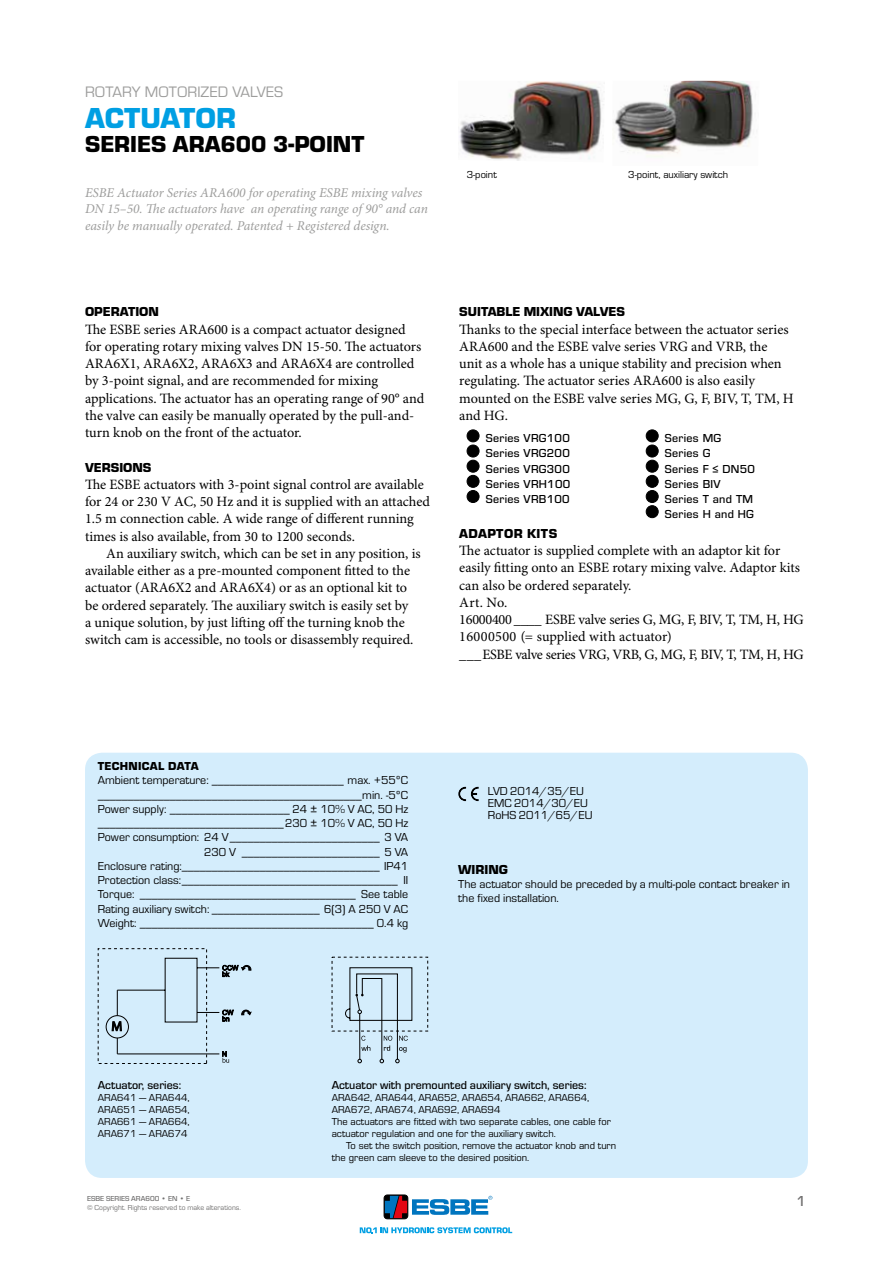
<style>
.page{position:relative;width:893px;height:1263px;background:#fff}
.page>*{position:absolute;margin:0;border:0;box-sizing:border-box;transform-origin:0 0}
.t1{font:700 30px "ESBE Eurostile";color:#009fe3}
.t2{font:700 24px "ESBE Eurostile";color:#000}
.t3{font:15.75px "ESBE Eurostile";color:#9d9d9c}
.t4{font:500 15px "ESBE Eurostile";color:#706f6f}
.t5{font:14.25px/17.2px "Minion Pro";color:#000}
.t6{font:italic 13.5px/16.5px "Minion Pro";letter-spacing:-.01em;color:#9d9d9c}
.t7{font:700 13.5px "ESBE Eurostile";color:#000}
.t8{font:700 13.5px "ESBE Eurostile";letter-spacing:.025em;color:#000}
.t9{font:500 13.5px "Eurostile OT";color:#000}
.t10{font:12px/14.2px "ESBE Eurostile";color:#000}
.t11{font:500 12px/15.1px "ESBE Eurostile";letter-spacing:.025em;color:#000;text-align:justify}
.t12{font:500 12px "ESBE Eurostile";color:#000}
.t13{font:700 12px "ESBE Eurostile";letter-spacing:.025em;color:#000}
.t14{font:10.5px/12px "ESBE Eurostile";color:#000}
.t15{font:7.5px "ESBE Eurostile";color:#706f6f}
.t16{font:500 7.5px "ESBE Eurostile";color:#706f6f}
</style>
<div class="page">
<div style="left:85px;top:753px;width:723px;height:425px;background:#d4edfc;border-radius:17px"></div>
<div style="left:98px;top:948px;width:109px;height:116px;border:1px dashed #000"></div>
<svg style="left:105px;top:957px;width:146px;height:106px"></svg>
<svg style="left:345px;top:967px;width:67px;height:96px"></svg>
<svg style="left:458px;top:787px;width:21px;height:14px"></svg>
<img style="left:459px;top:81px;width:145px;height:80px">
<img style="left:613px;top:81px;width:140px;height:76px">
<div style="left:467px;top:430px;width:12px;height:12px;background:#000;border-radius:50%"></div>
<div style="left:467px;top:429px;width:12px;height:13px;border:1px solid #000;border-radius:50%"></div>
<div style="left:467px;top:445px;width:12px;height:12px;background:#000;border-radius:50%"></div>
<div style="left:467px;top:445px;width:12px;height:12px;border:1px solid #000;border-radius:50%"></div>
<div style="left:467px;top:460px;width:12px;height:12px;background:#000;border-radius:50%"></div>
<div style="left:467px;top:460px;width:12px;height:13px;border:1px solid #000;border-radius:50%"></div>
<div style="left:467px;top:475px;width:12px;height:12px;background:#000;border-radius:50%"></div>
<div style="left:467px;top:475px;width:12px;height:13px;border:1px solid #000;border-radius:50%"></div>
<div style="left:467px;top:490px;width:12px;height:12px;background:#000;border-radius:50%"></div>
<div style="left:467px;top:490px;width:12px;height:13px;border:1px solid #000;border-radius:50%"></div>
<div style="left:646px;top:430px;width:12px;height:12px;background:#000;border-radius:50%"></div>
<div style="left:646px;top:429px;width:13px;height:13px;border:1px solid #000;border-radius:50%"></div>
<div style="left:646px;top:445px;width:12px;height:12px;background:#000;border-radius:50%"></div>
<div style="left:646px;top:445px;width:13px;height:12px;border:1px solid #000;border-radius:50%"></div>
<div style="left:646px;top:460px;width:12px;height:12px;background:#000;border-radius:50%"></div>
<div style="left:646px;top:460px;width:13px;height:13px;border:1px solid #000;border-radius:50%"></div>
<div style="left:646px;top:475px;width:12px;height:12px;background:#000;border-radius:50%"></div>
<div style="left:646px;top:475px;width:13px;height:13px;border:1px solid #000;border-radius:50%"></div>
<div style="left:646px;top:490px;width:12px;height:12px;background:#000;border-radius:50%"></div>
<div style="left:646px;top:490px;width:13px;height:13px;border:1px solid #000;border-radius:50%"></div>
<div style="left:646px;top:506px;width:12px;height:12px;background:#000;border-radius:50%"></div>
<div style="left:646px;top:505px;width:13px;height:13px;border:1px solid #000;border-radius:50%"></div>
<svg style="left:360px;top:1227px;width:152px;height:6px"></svg>
<div style="left:384px;top:1195px;width:24px;height:24px;border:1px solid #000;border-radius:3px"></div>
<svg style="left:385px;top:1196px;width:107px;height:22px"></svg>
<p class="t3" style="left:85px;top:83px;width:200px">ROTARY MOTORIZED VALVES</p>
<h1 class="t1" style="left:85px;top:102px;width:153px">ACTUATOR</h1>
<h2 class="t2" style="left:85px;top:131px;width:281px">SERIES ARA600 3-POINT</h2>
<p class="t6" style="left:85px;top:185px;width:344px">ESBE Actuator Series ARA600 for operating ESBE mixing valves<br>DN 15–50. The actuators have an operating range of 90° and can easily be manually operated. Patented + Registered design.</p>
<p class="t14" style="left:467px;top:169px;width:32px">3-point</p>
<p class="t14" style="left:628px;top:169px;width:101px">3-point, auxiliary switch</p>
<p class="t7" style="left:85px;top:304px;width:75px">OPERATION</p>
<p class="t5" style="left:85px;top:321px;width:341px">The ESBE series ARA600 is a compact actuator designed for operating rotary mixing valves DN 15-50. The actuators ARA6X1, ARA6X2, ARA6X3 and ARA6X4 are controlled by 3-point signal, and are recommended for mixing applications. The actuator has an operating range of 90° and the valve can easily be manually operated by the pull-and&shy;turn knob on the front of the actuator.</p>
<p class="t7" style="left:85px;top:460px;width:68px">VERSIONS</p>
<p class="t5" style="left:85px;top:476px;width:347px">The ESBE actuators with 3-point signal control are available for 24 or 230 V AC, 50 Hz and it is supplied with an attached 1.5 m connection cable. A wide range of different running times is also available, from 30 to 1200 seconds.</p>
<p class="t5" style="left:85px;top:545px;width:337px;text-indent:21px">An auxiliary switch, which can be set in any position, is available either as a pre-mounted component fitted to the actuator (ARA6X2 and ARA6X4) or as an optional kit to be ordered separately. The auxiliary switch is easily set by<br>a unique solution, by just lifting off the turning knob the switch cam is accessible, no tools or disassembly required.</p>
<p class="t7" style="left:459px;top:304px;width:167px">SUITABLE MIXING VALVES</p>
<p class="t5" style="left:459px;top:321px;width:336px">Thanks to the special interface between the actuator series ARA600 and the ESBE valve series VRG and VRB, the unit as a whole has a unique stability and precision when regulating. The actuator series ARA600 is also easily mounted on the ESBE valve series MG, G, F, BIV, T, TM, H and HG.</p>
<p class="t11" style="left:486px;top:431px;width:86px">Series VRG100<br>Series VRG200<br>Series VRG300<br>Series VRH100<br>Series VRB100</p>
<p class="t11" style="left:665px;top:431px;width:92px;text-align:left">Series MG<br>Series G<br>Series F ≤ DN50<br>Series BIV<br>Series T and TM<br>Series H and HG</p>
<p class="t8" style="left:459px;top:526px;width:100px">ADAPTOR KITS</p>
<p class="t5" style="left:459px;top:542px;width:346px">The actuator is supplied complete with an adaptor kit for easily fitting onto an ESBE rotary mixing valve. Adaptor kits can also be ordered separately.<br>Art. No.<br>16000400 ____ ESBE valve series G, MG, F, BIV, T, TM, H, HG 16000500 (= supplied with actuator)<br>___ESBE valve series VRG, VRB, G, MG, F, BIV, T, TM, H, HG</p>
<p class="t13" style="left:98px;top:759px;width:102px">TECHNICAL DATA</p>
<p class="t10" style="left:98px;top:773px;width:312px;text-align:right">Ambient temperature: ______________________ max. +55ºC ____________________________________________min. -5ºC Power supply: ____________________ 24 ± 10% V AC, 50 Hz _______________________________230 ± 10% V AC, 50 Hz Power consumption: 24 V_________________________ 3 VA 230 V _______________________ 5 VA<br>Enclosure rating:_________________________________ IP41<br>Protection class:____________________________________ II Torque: ____________________________________ See table Rating auxiliary switch: __________________ 6(3) A 250 V AC Weight: _______________________________________ 0.4 kg</p>
<p class="t10" style="left:488px;top:785px;width:106px;line-height:12px">LVD 2014/35/EU<br>EMC 2014/30/EU<br>RoHS 2011/65/EU</p>
<p class="t7" style="left:458px;top:862px;width:51px">WIRING</p>
<p class="t10" style="left:458px;top:877px;width:333px">The actuator should be preceded by a multi-pole contact breaker in the fixed installation.</p>
<p class="t9" style="left:111px;top:1018px;width:12px">M</p>
<p class="t12" style="left:98px;top:1078px;width:85px">Actuator, series:</p>
<p class="t14" style="left:98px;top:1092px;width:93px;text-align:justify">ARA641 — ARA644, ARA651 — ARA654, ARA661 — ARA664, ARA671 — ARA674</p>
<p class="t16" style="left:87px;top:1194px;width:105px">ESBE SERIES ARA600 • EN • E</p>
<p class="t15" style="left:87px;top:1203px;width:155px">© Copyright. Rights reserved to make alterations.</p>
<p class="t12" style="left:332px;top:1078px;width:256px">Actuator with premounted auxiliary switch, series:</p>
<p class="t14" style="left:332px;top:1092px;width:281px">ARA642, ARA644, ARA652, ARA654, ARA662, ARA664, ARA672, ARA674, ARA692, ARA694<br>The actuators are fitted with two separate cables, one cable for actuator regulation and one for the auxiliary switch.</p>
<p class="t14" style="left:332px;top:1140px;width:286px;text-indent:14px">To set the switch position, remove the actuator knob and turn the green cam sleeve to the desired position.</p>
<p class="t4" style="left:796px;top:1193px;width:11px">1</p>
</div>
